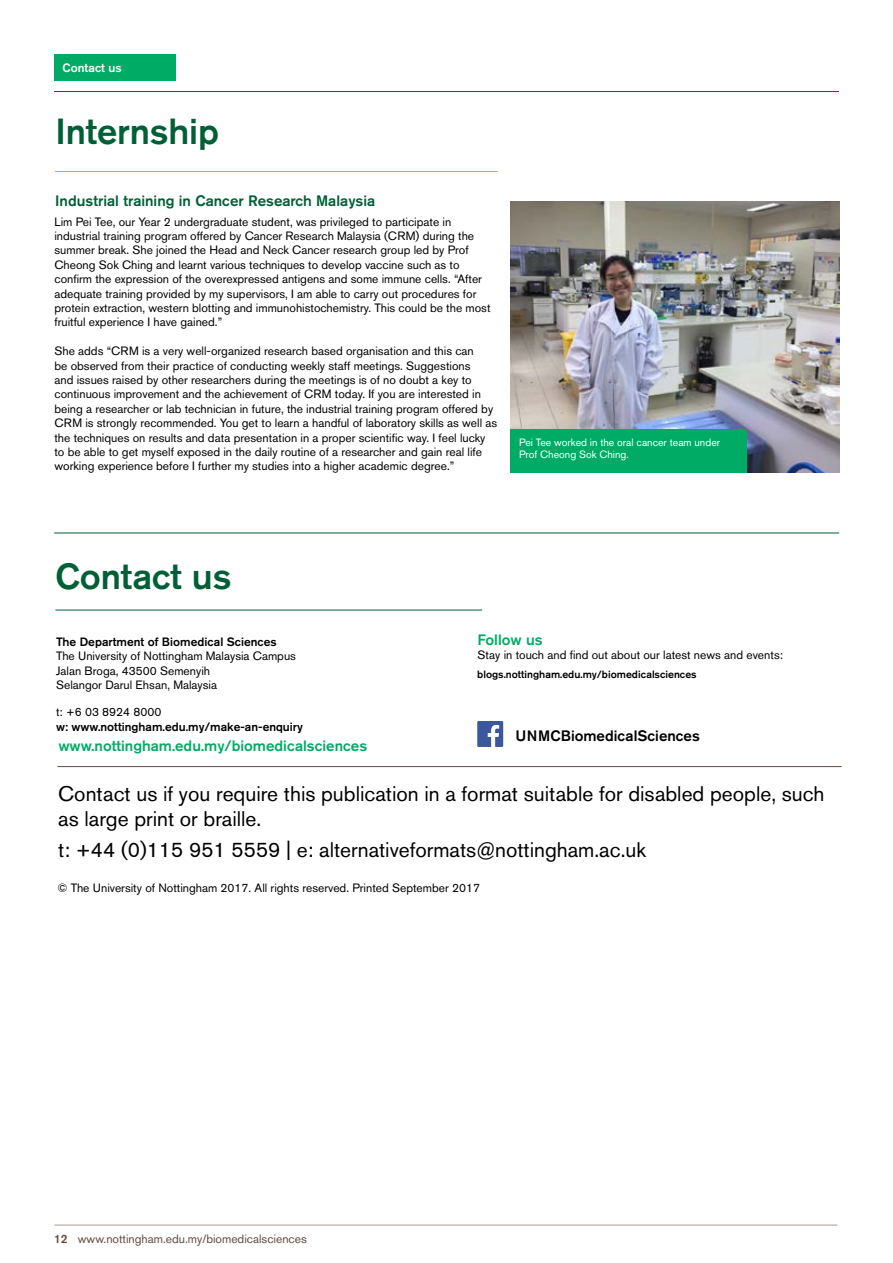
<style>
.page{position:relative;width:893px;height:1263px;background:#fff}
.page>*{position:absolute;margin:0;border:0;box-sizing:border-box;transform-origin:0 0}
.t1{font:500 36px "Akzidenz Grotesk BE";letter-spacing:-.005em;color:#005f36}
.t2{font:21px/25.2px "Akzidenz Grotesk BE";color:#000}
.t3{font:500 15px "Akzidenz Grotesk BE";color:#00ab65}
.t4{font:500 15px "Akzidenz Grotesk BE";color:#005f36}
.t5{font:500 15px "Akzidenz Grotesk BE";color:#000}
.t6{font:12px/14.4px "Akzidenz Grotesk BE";color:#000}
.t7{font:500 12px "Akzidenz Grotesk BE";color:#000}
.t8{font:12px "Akzidenz Grotesk BE";color:#604b40}
.t9{font:500 12px "Akzidenz Grotesk BE";color:#fff}
.t10{font:10.5px/12.6px "Akzidenz Grotesk BE";color:#fff}
.t11{font:500 10.5px "Akzidenz Grotesk BE";color:#000}
.s1{font-weight:500}
</style>
<div class="page">
<div style="left:54px;top:54px;width:121px;height:26px;background:#00ab65"></div>
<hr style="left:54px;top:1225px;width:783px;height:1px;background:#ab9a91">
<hr style="left:54px;top:533px;width:785px;height:1px;background:#005f36">
<img style="left:510px;top:202px;width:329px;height:271px">
<div style="left:510px;top:429px;width:236px;height:44px;background:#00ab65"></div>
<hr style="left:55px;top:610px;width:427px;height:1px;background:#005f36">
<hr style="left:57px;top:766px;width:784px;height:1px;background:#604b40">
<svg style="left:477px;top:721px;width:26px;height:26px"></svg>
<hr style="left:54px;top:91px;width:785px;height:1px;background:#005f36">
<hr style="left:55px;top:171px;width:442px;height:1px;background:#82c55b">
<p class="t9" style="left:63px;top:60px;width:61px">Contact us</p>
<h1 class="t1" style="left:55px;top:109px;width:165px">Internship</h1>
<p class="t4" style="left:55px;top:191px;width:321px">Industrial training in Cancer Research Malaysia</p>
<p class="t6" style="left:54px;top:214px;width:438px">Lim Pei Tee, our Year 2 undergraduate student, was privileged to participate in industrial training program offered by Cancer Research Malaysia (CRM) during the summer break. She joined the Head and Neck Cancer research group led by Prof Cheong Sok Ching and learnt various techniques to develop vaccine such as to confirm the expression of the overexpressed antigens and some immune cells. “After adequate training provided by my supervisors, I am able to carry out procedures for protein extraction, western blotting and immunohistochemistry. This could be the most fruitful experience I have gained.”</p>
<p class="t6" style="left:54px;top:344px;width:444px">She adds “CRM is a very well-organized research based organisation and this can<br>be observed from their practice of conducting weekly staff meetings. Suggestions<br>and issues raised by other researchers during the meetings is of no doubt a key to continuous improvement and the achievement of CRM today. If you are interested in being a researcher or lab technician in future, the industrial training program offered by CRM is strongly recommended. You get to learn a handful of laboratory skills as well as the techniques on results and data presentation in a proper scientific way. I feel lucky to be able to get myself exposed in the daily routine of a researcher and gain real life working experience before I further my studies into a higher academic degree.”</p>
<p class="t10" style="left:519px;top:436px;width:203px">Pei Tee worked in the oral cancer team under<br>Prof Cheong Sok Ching.</p>
<h1 class="t1" style="left:55px;top:555px;width:178px">Contact us</h1>
<p class="t7" style="left:56px;top:634px;width:222px">The Department of Biomedical Sciences</p>
<p class="t6" style="left:56px;top:649px;width:241px">The University of Nottingham Malaysia Campus<br>Jalan Broga, 43500 Semenyih<br>Selangor Darul Ehsan, Malaysia</p>
<p class="t6" style="left:56px;top:705px;width:107px">t: +6 03 8924 8000</p>
<p class="t7" style="left:56px;top:719px;width:248px">w: www.nottingham.edu.my/make-an-enquiry</p>
<p class="t3" style="left:58px;top:736px;width:310px">www.nottingham.edu.my/biomedicalsciences</p>
<p class="t3" style="left:477px;top:630px;width:67px">Follow us</p>
<p class="t6" style="left:477px;top:648px;width:307px">Stay in touch and find out about our latest news and events:</p>
<p class="t11" style="left:477px;top:668px;width:221px">blogs.nottingham.edu.my/biomedicalsciences</p>
<p class="t5" style="left:515px;top:727px;width:186px">UNMCBiomedicalSciences</p>
<h2 class="t2" style="left:58px;top:781px;width:767px">Contact us if you require this publication in a format suitable for disabled people, such as large print or braille.</h2>
<h2 class="t2" style="left:58px;top:837px;width:589px">t: +44 (0)115 951 5559 | e: alternativeformats@nottingham.ac.uk</h2>
<p class="t6" style="left:57px;top:880px;width:424px">© The University of Nottingham 2017. All rights reserved. Printed September 2017</p>
<p class="t8" style="left:54px;top:1231px;width:254px"><span class="s1">12</span> www.nottingham.edu.my/biomedicalsciences</p>
</div>
